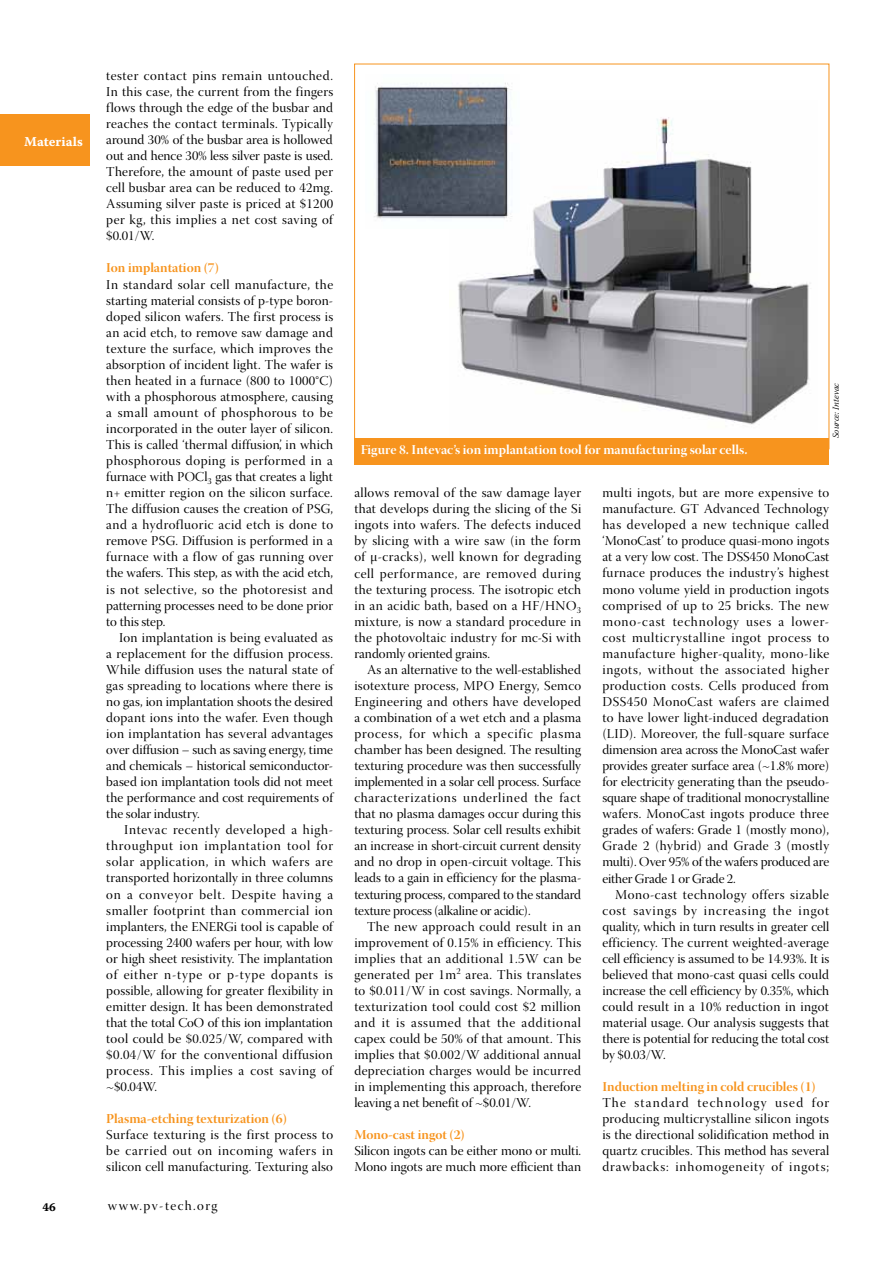
<style>
.page{position:relative;width:893px;height:1263px;background:#fff}
.page>*{position:absolute;margin:0;border:0;box-sizing:border-box;transform-origin:0 0}
.t1{font:13.5px/16px "Warnock Pro Disp";letter-spacing:.005em;color:#000;text-align:justify}
.t2{font:13.5px "Warnock Pro Bold Disp";color:#f7941e}
.t3{font:13.5px "Warnock Pro Bold Disp";color:#fff}
.t4{font:13.5px "Warnock Pro Disp";letter-spacing:.1em;color:#000}
.t5{font:13.5px "Warnock Pro Bold Capt";letter-spacing:.005em;color:#fff}
.t6{font:12px "Warnock Pro Bold Capt";color:#000}
.t7{font:italic 300 9px "Warnock Pro";color:#000}
</style>
<div class="page">
<div style="left:0;top:115px;width:89px;height:51px;background:#f7941e"></div>
<img style="left:458px;top:117px;width:353px;height:308px">
<div style="left:354px;top:438px;width:475px;height:27px;background:#f7941e"></div>
<img style="left:374px;top:83px;width:146px;height:145px">
<p class="t5" style="left:24px;top:134px;width:60px">Materials</p>
<p class="t1" style="left:106px;top:69px;width:228px">tester contact pins remain untouched.<br>In this case, the current from the fingers flows through the edge of the busbar and reaches the contact terminals. Typically around 30% of the busbar area is hollowed out and hence 30% less silver paste is used.<br>Therefore, the amount of paste used per cell busbar area can be reduced to 42mg.<br>Assuming silver paste is priced at $1200 per kg, this implies a net cost saving of $0.01/W.</p>
<p class="t2" style="left:106px;top:260px;width:114px">Ion implantation (7)</p>
<p class="t1" style="left:106px;top:278px;width:228px">In standard solar cell manufacture, the starting material consists of p-type boron&shy;doped silicon wafers. The first process is an acid etch, to remove saw damage and texture the surface, which improves the absorption of incident light. The wafer is then heated in a furnace (800 to 1000°C) with a phosphorous atmosphere, causing a small amount of phosphorous to be incorporated in the outer layer of silicon.<br>This is called ‘thermal diffusion’, in which phosphorous doping is performed in a furnace with POCl<sub>3</sub> gas that creates a light n+ emitter region on the silicon surface.<br>The diffusion causes the creation of PSG, and a hydrofluoric acid etch is done to remove PSG. Diffusion is performed in a furnace with a flow of gas running over the wafers. This step, as with the acid etch, is not selective, so the photoresist and patterning processes need to be done prior to this step.</p>
<p class="t1" style="left:106px;top:631px;width:228px;text-indent:13px">Ion implantation is being evaluated as a replacement for the diffusion process.<br>While diffusion uses the natural state of gas spreading to locations where there is no gas, ion implantation shoots the desired dopant ions into the wafer. Even though ion implantation has several advantages over diffusion – such as saving energy, time and chemicals – historical semiconductor&shy;based ion implantation tools did not meet the performance and cost requirements of the solar industry.</p>
<p class="t1" style="left:106px;top:823px;width:228px;text-indent:18px">Intevac recently developed a high&shy;throughput ion implantation tool for solar application, in which wafers are transported horizontally in three columns on a conveyor belt. Despite having a smaller footprint than commercial ion implanters, the ENERGi tool is capable of processing 2400 wafers per hour, with low or high sheet resistivity. The implantation of either n-type or p-type dopants is possible, allowing for greater flexibility in emitter design. It has been demonstrated that the total CoO of this ion implantation tool could be $0.025/W, compared with $0.04/W for the conventional diffusion process. This implies a cost saving of ~$0.04W.</p>
<p class="t2" style="left:106px;top:1111px;width:182px">Plasma-etching texturization (6)</p>
<p class="t1" style="left:106px;top:1128px;width:228px">Surface texturing is the first process to be carried out on incoming wafers in silicon cell manufacturing. Texturing also</p>
<p class="t6" style="left:43px;top:1200px;width:15px">46</p>
<p class="t4" style="left:108px;top:1198px;width:111px">www.pv-tech.org</p>
<p class="t3" style="left:361px;top:442px;width:388px">Figure 8. Intevac’s ion implantation tool for manufacturing solar cells.</p>
<p class="t7" style="left:830px;top:438px;width:57px;rotate:-90deg">Source: Intevac</p>
<p class="t1" style="left:354px;top:486px;width:228px">allows removal of the saw damage layer that develops during the slicing of the Si ingots into wafers. The defects induced by slicing with a wire saw (in the form of µ-cracks), well known for degrading cell performance, are removed during the texturing process. The isotropic etch in an acidic bath, based on a HF/HNO<sub>3 </sub>mixture, is now a standard procedure in the photovoltaic industry for mc-Si with randomly oriented grains.</p>
<p class="t1" style="left:354px;top:663px;width:228px;text-indent:13px">As an alternative to the well-established isotexture process, MPO Energy, Semco Engineering and others have developed a combination of a wet etch and a plasma process, for which a specific plasma chamber has been designed. The resulting texturing procedure was then successfully implemented in a solar cell process. Surface characterizations underlined the fact that no plasma damages occur during this texturing process. Solar cell results exhibit an increase in short-circuit current density and no drop in open-circuit voltage. This leads to a gain in efficiency for the plasma&shy;texturing process, compared to the standard texture process (alkaline or acidic).</p>
<p class="t1" style="left:354px;top:920px;width:228px;text-indent:13px">The new approach could result in an improvement of 0.15% in efficiency. This implies that an additional 1.5W can be generated per 1m<sup>2</sup> area. This translates to $0.011/W in cost savings. Normally, a texturization tool could cost $2 million and it is assumed that the additional capex could be 50% of that amount. This implies that $0.002/W additional annual depreciation charges would be incurred in implementing this approach, therefore leaving a net benefit of ~$0.01/W.</p>
<p class="t2" style="left:354px;top:1127px;width:112px">Mono-cast ingot (2)</p>
<p class="t1" style="left:354px;top:1144px;width:228px">Silicon ingots can be either mono or multi.<br>Mono ingots are much more efficient than</p>
<p class="t1" style="left:602px;top:486px;width:228px">multi ingots, but are more expensive to manufacture. GT Advanced Technology has developed a new technique called ‘MonoCast’ to produce quasi-mono ingots at a very low cost. The DSS450 MonoCast furnace produces the industry’s highest mono volume yield in production ingots comprised of up to 25 bricks. The new mono-cast technology uses a lower&shy;cost multicrystalline ingot process to manufacture higher-quality, mono-like ingots, without the associated higher production costs. Cells produced from DSS450 MonoCast wafers are claimed to have lower light-induced degradation (LID). Moreover, the full-square surface dimension area across the MonoCast wafer provides greater surface area (~1.8% more) for electricity generating than the pseudo&shy;square shape of traditional monocrystalline wafers. MonoCast ingots produce three grades of wafers: Grade 1 (mostly mono), Grade 2 (hybrid) and Grade 3 (mostly multi). Over 95% of the wafers produced are either Grade 1 or Grade 2.</p>
<p class="t1" style="left:602px;top:888px;width:228px;text-indent:13px">Mono-cast technology offers sizable cost savings by increasing the ingot quality, which in turn results in greater cell efficiency. The current weighted-average cell efficiency is assumed to be 14.93%. It is believed that mono-cast quasi cells could increase the cell efficiency by 0.35%, which could result in a 10% reduction in ingot material usage. Our analysis suggests that there is potential for reducing the total cost by $0.03/W.</p>
<p class="t2" style="left:602px;top:1079px;width:215px">Induction melting in cold crucibles (1)</p>
<p class="t1" style="left:602px;top:1096px;width:228px">The standard technology used for producing multicrystalline silicon ingots is the directional solidification method in quartz crucibles. This method has several drawbacks: inhomogeneity of ingots;</p>
</div>
